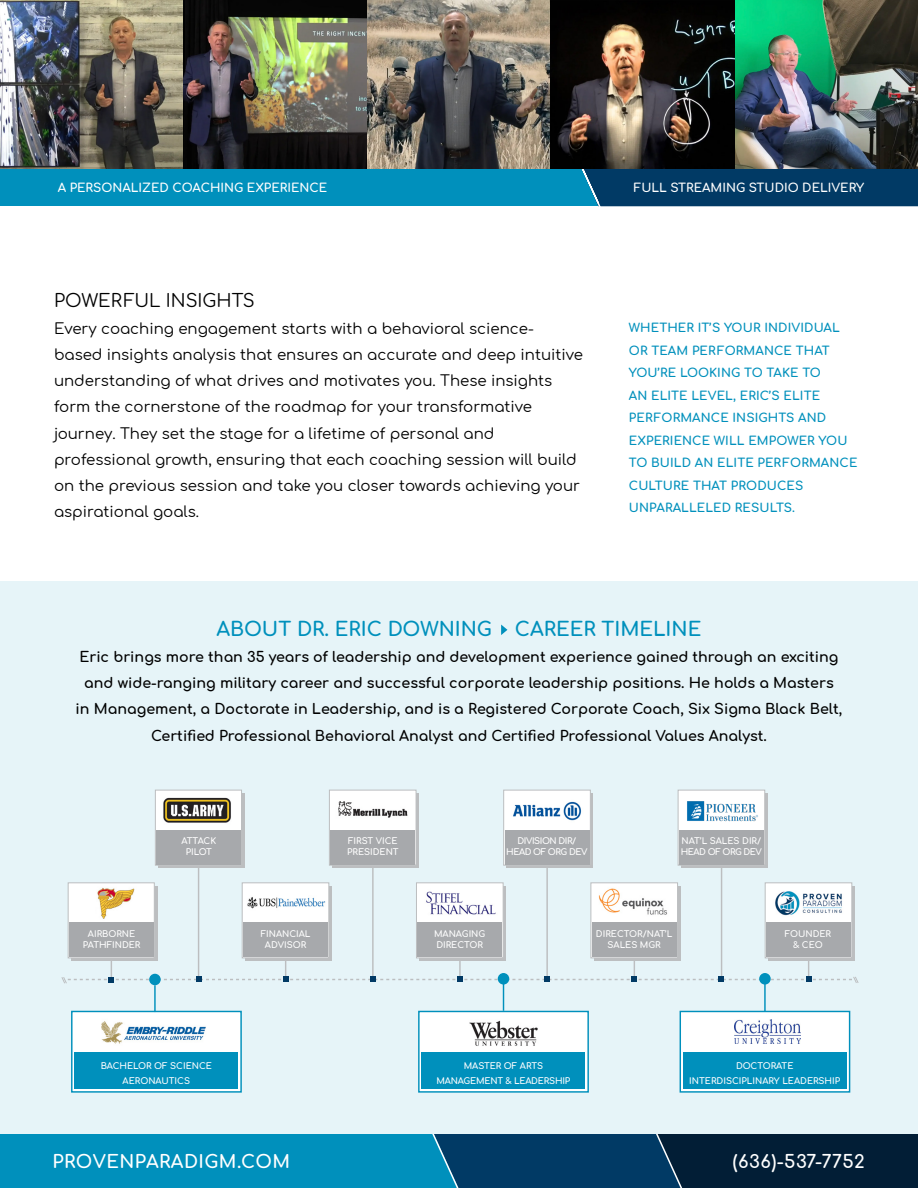
<style>
.page{position:relative;width:918px;height:1188px;background:#fff}
.page>*{position:absolute;margin:0;border:0;box-sizing:border-box;transform-origin:0 0}
.t1{font:700 19.5px "Comfortaa";color:#0090bc}
.t2{font:700 18px "Comfortaa";letter-spacing:.025em;color:#fff}
.t3{font:18px "Comfortaa";color:#000}
.t4{font:15px/26.2px "Comfortaa";color:#000}
.t5{font:700 14.25px/26.2px "Comfortaa";color:#000;text-align:center}
.t6{font:700 12px/22.5px "Comfortaa";letter-spacing:.01em;color:#0090bc}
.t7{font:700 12px "Comfortaa";color:#fff}
.t8{font:700 8.7px/11.6px "Comfortaa";color:#fff;text-align:center}
.t9{font:700 8.7px/11.7px "Comfortaa";letter-spacing:-.05em;color:#fff;text-align:center}
.t10{font:700 8.7px/11.6px "Comfortaa";letter-spacing:-.02em;color:#fff;text-align:center}
</style>
<div class="page">
<div style="left:0;top:168px;width:918px;height:38px;background:#0090bc"></div>
<div style="left:0;top:1133px;width:591px;height:55px;background:#0090bc"></div>
<div style="left:564px;top:1133px;width:354px;height:55px;background:#021e36"></div>
<svg style="left:432px;top:1134px;width:250px;height:54px;background:#043f69"></svg>
<div style="left:0;top:581px;width:918px;height:553px;background:#e6f4f8"></div>
<div style="left:71px;top:1011px;width:171px;height:82px;background:#fff;border:1px solid #0090bc"></div>
<div style="left:418px;top:1011px;width:171px;height:82px;background:#fff;border:1px solid #0090bc"></div>
<div style="left:680px;top:1011px;width:170px;height:82px;background:#fff;border:1px solid #0090bc"></div>
<hr style="left:198px;top:865px;width:1px;height:115px;background:#bcbec0">
<hr style="left:372px;top:866px;width:2px;height:114px;background:#bcbec0">
<hr style="left:546px;top:866px;width:2px;height:114px;background:#bcbec0">
<hr style="left:721px;top:866px;width:1px;height:114px;background:#bcbec0">
<div style="left:71px;top:886px;width:86px;height:75px;background:#bcbec0"></div>
<div style="left:158px;top:794px;width:86px;height:74px;background:#bcbec0"></div>
<div style="left:245px;top:886px;width:87px;height:75px;background:#bcbec0"></div>
<div style="left:332px;top:794px;width:87px;height:74px;background:#bcbec0"></div>
<div style="left:419px;top:886px;width:87px;height:75px;background:#bcbec0"></div>
<div style="left:507px;top:794px;width:86px;height:74px;background:#bcbec0"></div>
<div style="left:594px;top:886px;width:86px;height:75px;background:#bcbec0"></div>
<div style="left:681px;top:794px;width:87px;height:74px;background:#bcbec0"></div>
<div style="left:768px;top:886px;width:87px;height:75px;background:#bcbec0"></div>
<div style="left:68px;top:882px;width:87px;height:76px;background:#fff;border:1px solid #bcbec0"></div>
<div style="left:155px;top:790px;width:87px;height:76px;background:#fff;border:1px solid #bcbec0"></div>
<div style="left:242px;top:882px;width:87px;height:76px;background:#fff;border:1px solid #bcbec0"></div>
<div style="left:329px;top:790px;width:87px;height:76px;background:#fff;border:1px solid #bcbec0"></div>
<div style="left:416px;top:882px;width:88px;height:76px;background:#fff;border:1px solid #bcbec0"></div>
<div style="left:503px;top:790px;width:88px;height:76px;background:#fff;border:1px solid #bcbec0"></div>
<div style="left:591px;top:882px;width:87px;height:76px;background:#fff;border:1px solid #bcbec0"></div>
<div style="left:678px;top:790px;width:87px;height:76px;background:#fff;border:1px solid #bcbec0"></div>
<div style="left:765px;top:882px;width:87px;height:76px;background:#fff;border:1px solid #bcbec0"></div>
<hr style="left:154px;top:985px;width:2px;height:27px;background:#0090bc">
<img style="left:96px;top:887px;width:41px;height:36px">
<img style="left:163px;top:797px;width:68px;height:26px">
<img style="left:247px;top:897px;width:79px;height:12px">
<img style="left:338px;top:801px;width:70px;height:17px">
<img style="left:421px;top:891px;width:77px;height:32px">
<img style="left:513px;top:801px;width:69px;height:20px">
<img style="left:595px;top:888px;width:77px;height:35px">
<img style="left:687px;top:801px;width:71px;height:21px">
<img style="left:775px;top:891px;width:67px;height:25px">
<div style="left:69px;top:923px;width:84px;height:34px;background:#a7a9ac"></div>
<div style="left:156px;top:830px;width:85px;height:34px;background:#a7a9ac"></div>
<div style="left:243px;top:923px;width:85px;height:34px;background:#a7a9ac"></div>
<div style="left:330px;top:830px;width:85px;height:34px;background:#a7a9ac"></div>
<div style="left:418px;top:923px;width:84px;height:34px;background:#a7a9ac"></div>
<div style="left:505px;top:830px;width:84px;height:34px;background:#a7a9ac"></div>
<div style="left:592px;top:923px;width:84px;height:34px;background:#a7a9ac"></div>
<div style="left:679px;top:830px;width:85px;height:34px;background:#a7a9ac"></div>
<div style="left:766px;top:923px;width:85px;height:34px;background:#a7a9ac"></div>
<div style="left:75px;top:1052px;width:163px;height:37px;background:#0090bc"></div>
<div style="left:422px;top:1052px;width:163px;height:37px;background:#0090bc"></div>
<div style="left:683px;top:1052px;width:164px;height:37px;background:#0090bc"></div>
<img style="left:101px;top:1021px;width:105px;height:23px">
<img style="left:469px;top:1020px;width:69px;height:26px">
<img style="left:735px;top:1020px;width:65px;height:24px">
<svg style="left:61px;top:958px;width:798px;height:53px"></svg>
<svg style="left:501px;top:625px;width:6px;height:10px"></svg>
<img style="left:0;top:0;width:367px;height:168px">
<img style="left:367px;top:0;width:551px;height:168px">
<svg style="left:580px;top:165px;width:338px;height:42px;background:#0b4065"></svg>
<p class="t7" style="left:58px;top:177px;width:271px">A PERSONALIZED COACHING EXPERIENCE</p>
<p class="t7" style="left:634px;top:177px;width:232px">FULL STREAMING STUDIO DELIVERY</p>
<p class="t3" style="left:54px;top:285px;width:202px">POWERFUL INSIGHTS</p>
<p class="t4" style="left:54px;top:313px;width:531px">Every coaching engagement starts with a behavioral science&shy;based insights analysis that ensures an accurate and deep intuitive understanding of what drives and motivates you. These insights form the cornerstone of the roadmap for your transformative journey. They set the stage for a lifetime of personal and professional growth, ensuring that each coaching session will build on the previous session and take you closer towards achieving your aspirational goals.</p>
<p class="t6" style="left:629px;top:315px;width:230px">WHETHER IT’S YOUR INDIVIDUAL<br>OR TEAM PERFORMANCE THAT<br>YOU’RE LOOKING TO TAKE TO<br>AN ELITE LEVEL, ERIC’S ELITE<br>PERFORMANCE INSIGHTS AND<br>EXPERIENCE WILL EMPOWER YOU<br>TO BUILD AN ELITE PERFORMANCE<br>CULTURE THAT PRODUCES<br>UNPARALLELED RESULTS.</p>
<h1 class="t1" style="left:217px;top:611px;width:486px">ABOUT DR. ERIC DOWNING CAREER TIMELINE</h1>
<p class="t5" style="left:76px;top:642px;width:768px">Eric brings more than 35 years of leadership and development experience gained through an exciting and wide-ranging military career and successful corporate leadership positions. He holds a Masters in Management, a Doctorate in Leadership, and is a Registered Corporate Coach, Six Sigma Black Belt, Certified Professional Behavioral Analyst and Certified Professional Values Analyst.</p>
<p class="t8" style="left:83px;top:927px;width:59px">AIRBORNE<br>PATHFINDER</p>
<p class="t10" style="left:181px;top:834px;width:36px">ATTACK<br>PILOT</p>
<p class="t8" style="left:261px;top:927px;width:51px">FINANCIAL<br>ADVISOR</p>
<p class="t8" style="left:347px;top:834px;width:53px;text-align:left">FIRST VICE<br>PRESIDENT</p>
<p class="t9" style="left:506px;top:834px;width:83px">DIVISION DIR/<br>HEAD OF ORG DEV</p>
<p class="t9" style="left:681px;top:834px;width:83px;text-align:left">NAT’L SALES DIR/<br>HEAD OF ORG DEV</p>
<p class="t8" style="left:434px;top:927px;width:53px;text-align:left">MANAGING<br>DIRECTOR</p>
<p class="t8" style="left:596px;top:927px;width:78px">DIRECTOR/NAT’L<br>SALES MGR</p>
<p class="t8" style="left:785px;top:927px;width:48px">FOUNDER &amp; CEO</p>
<p class="t8" style="left:101px;top:1058px;width:113px;line-height:14.5px">BACHELOR OF SCIENCE<br>AERONAUTICS</p>
<p class="t10" style="left:436px;top:1058px;width:135px;line-height:14.5px">MASTER OF ARTS<br>MANAGEMENT &amp; LEADERSHIP</p>
<p class="t8" style="left:689px;top:1058px;width:152px;line-height:14.5px">DOCTORATE<br>INTERDISCIPLINARY LEADERSHIP</p>
<p class="t2" style="left:52px;top:1145px;width:239px">PROVENPARADIGM.COM</p>
<p class="t2" style="left:733px;top:1145px;width:133px">(636)-537-7752</p>
</div>
